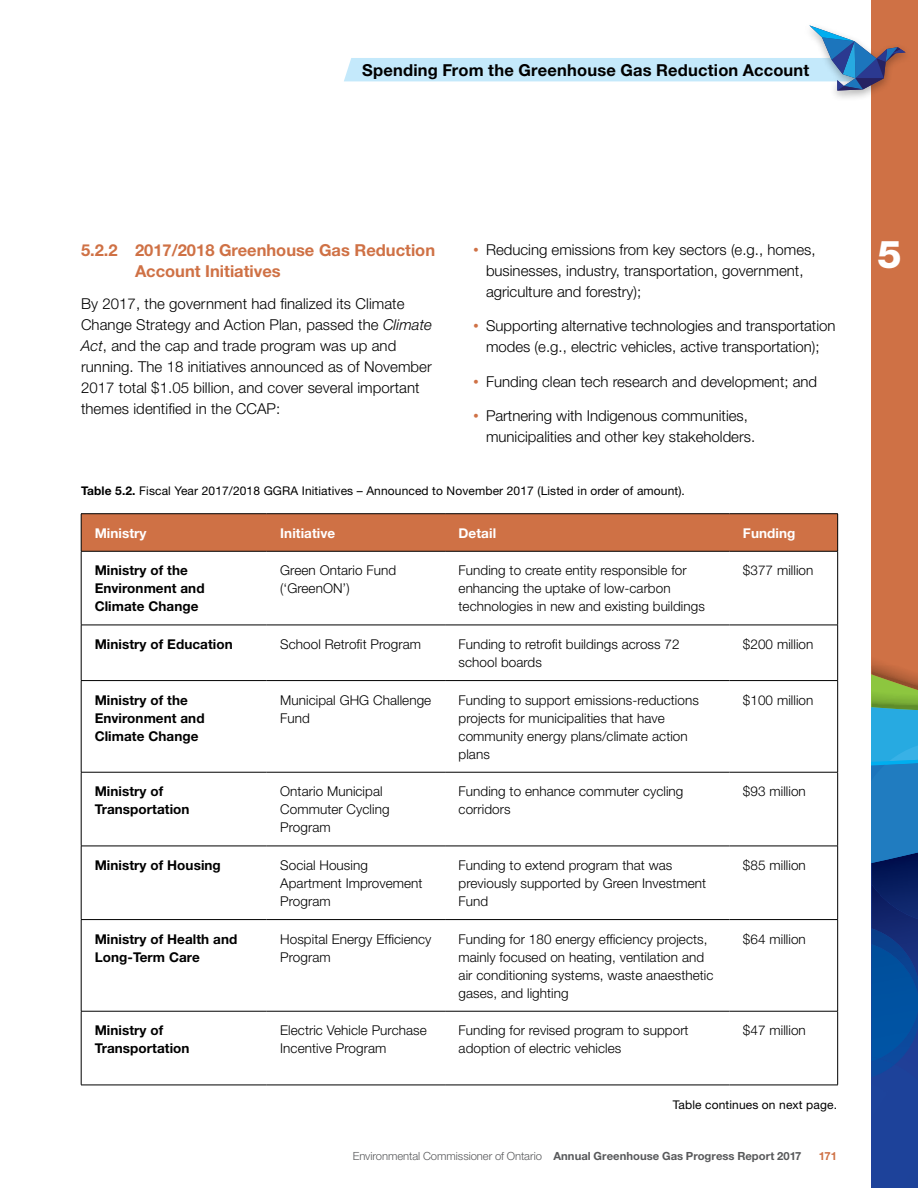
<style>
.page{position:relative;width:918px;height:1188px;background:#fff}
.page>*{position:absolute;margin:0;border:0;box-sizing:border-box;transform-origin:0 0}
.t1{font:800 38.4px "Helvetica Neue";color:#fff}
.t2{font:700 16.5px/21px "Helvetica Neue";color:#cf7145}
.t3{font:700 16.5px "Helvetica Neue";letter-spacing:.01em;color:#000}
.t4{font:300 15px/21px "Helvetica Neue";color:#000}
.t5{font:300 13.5px/18px "Helvetica Neue";letter-spacing:.005em;color:#000}
.t6{font:700 13.5px/18px "Helvetica Neue";letter-spacing:.005em;color:#000}
.t7{font:700 13.5px "Helvetica Neue";letter-spacing:.005em;color:#fff}
.t8{font:12px "Helvetica Neue";letter-spacing:.01em;color:#000}
.t9{font:700 11.25px "Helvetica Neue";letter-spacing:.005em;color:#58595b}
.t10{font:700 11.25px "Helvetica Neue";color:#cf7145}
.s1{font-style:italic}
.s2{font-family:"Gotham HTF";font-weight:400;color:#cf7145}
.s3{font-weight:700}
.s4{font-weight:300}
</style>
<div class="page">
<div style="left:82px;top:514px;width:755px;height:37px;background:#cf7145"></div>
<hr style="left:81px;top:513px;width:186px;height:1px;background:#000">
<hr style="left:81px;top:514px;width:1px;height:37px;background:#000">
<hr style="left:267px;top:513px;width:178px;height:1px;background:#000">
<hr style="left:445px;top:513px;width:284px;height:1px;background:#000">
<hr style="left:729px;top:513px;width:109px;height:1px;background:#000">
<hr style="left:837px;top:514px;width:1px;height:37px;background:#000">
<hr style="left:81px;top:551px;width:186px;height:1px;background:#000">
<hr style="left:81px;top:551px;width:1px;height:74px;background:#000">
<hr style="left:267px;top:551px;width:178px;height:1px;background:#000">
<hr style="left:445px;top:551px;width:284px;height:1px;background:#000">
<hr style="left:729px;top:551px;width:109px;height:1px;background:#000">
<hr style="left:837px;top:551px;width:1px;height:74px;background:#000">
<hr style="left:81px;top:625px;width:186px;height:1px;background:#000">
<hr style="left:81px;top:625px;width:1px;height:55px;background:#000">
<hr style="left:267px;top:625px;width:178px;height:1px;background:#000">
<hr style="left:445px;top:625px;width:284px;height:1px;background:#000">
<hr style="left:729px;top:625px;width:109px;height:1px;background:#000">
<hr style="left:837px;top:625px;width:1px;height:55px;background:#000">
<hr style="left:81px;top:680px;width:186px;height:1px;background:#000">
<hr style="left:81px;top:681px;width:1px;height:91px;background:#000">
<hr style="left:267px;top:680px;width:178px;height:1px;background:#000">
<hr style="left:445px;top:680px;width:284px;height:1px;background:#000">
<hr style="left:729px;top:680px;width:109px;height:1px;background:#000">
<hr style="left:837px;top:681px;width:1px;height:91px;background:#000">
<hr style="left:81px;top:772px;width:186px;height:1px;background:#000">
<hr style="left:81px;top:772px;width:1px;height:74px;background:#000">
<hr style="left:267px;top:772px;width:178px;height:1px;background:#000">
<hr style="left:445px;top:772px;width:284px;height:1px;background:#000">
<hr style="left:729px;top:772px;width:109px;height:1px;background:#000">
<hr style="left:837px;top:772px;width:1px;height:74px;background:#000">
<hr style="left:81px;top:846px;width:186px;height:1px;background:#000">
<hr style="left:81px;top:846px;width:1px;height:73px;background:#000">
<hr style="left:267px;top:846px;width:178px;height:1px;background:#000">
<hr style="left:445px;top:846px;width:284px;height:1px;background:#000">
<hr style="left:729px;top:846px;width:109px;height:1px;background:#000">
<hr style="left:837px;top:846px;width:1px;height:73px;background:#000">
<hr style="left:81px;top:919px;width:186px;height:1px;background:#000">
<hr style="left:81px;top:920px;width:1px;height:91px;background:#000">
<hr style="left:267px;top:919px;width:178px;height:1px;background:#000">
<hr style="left:445px;top:919px;width:284px;height:1px;background:#000">
<hr style="left:729px;top:919px;width:109px;height:1px;background:#000">
<hr style="left:837px;top:920px;width:1px;height:91px;background:#000">
<hr style="left:81px;top:1011px;width:186px;height:1px;background:#000">
<hr style="left:81px;top:1011px;width:1px;height:74px;background:#000">
<hr style="left:267px;top:1011px;width:178px;height:1px;background:#000">
<hr style="left:445px;top:1011px;width:284px;height:1px;background:#000">
<hr style="left:729px;top:1011px;width:109px;height:1px;background:#000">
<hr style="left:837px;top:1011px;width:1px;height:74px;background:#000">
<hr style="left:81px;top:1085px;width:186px;height:1px;background:#000">
<hr style="left:267px;top:1085px;width:178px;height:1px;background:#000">
<hr style="left:445px;top:1085px;width:284px;height:1px;background:#000">
<hr style="left:729px;top:1085px;width:109px;height:1px;background:#000">
<div style="left:872px;top:0;width:46px;height:1188px;background:#cf7145"></div>
<svg style="left:872px;top:661px;width:46px;height:527px;background:#215b97"></svg>
<div style="left:803px;top:22px;width:109px;height:80px;background:#000;opacity:.3"></div>
<svg style="left:344px;top:25px;width:562px;height:66px"></svg>
<p class="t3" style="left:362px;top:59px;width:449px">Spending From the Greenhouse Gas Reduction Account</p>
<p class="t2" style="left:135px;top:239px;width:302px;text-indent:-54px">5.2.2 2017/2018 Greenhouse Gas Reduction<br>Account Initiatives</p>
<p class="t4" style="left:81px;top:293px;width:353px">By 2017, the government had finalized its Climate Change Strategy and Action Plan, passed the <span class="s1">Climate Act</span>, and the cap and trade program was up and running. The 18 initiatives announced as of November 2017 total $1.05 billion, and cover several important themes identified in the CCAP:</p>
<p class="t4" style="left:486px;top:239px;width:331px;text-indent:-14px"><span class="s2">•</span> Reducing emissions from key sectors (e.g., homes, businesses, industry, transportation, government, agriculture and forestry);</p>
<p class="t4" style="left:472px;top:315px;width:365px;text-align:center"><span class="s2">•</span> Supporting alternative technologies and transportation modes (e.g., electric vehicles, active transportation);</p>
<p class="t4" style="left:472px;top:371px;width:346px"><span class="s2">•</span> Funding clean tech research and development; and</p>
<p class="t4" style="left:486px;top:405px;width:271px;text-indent:-14px"><span class="s2">•</span> Partnering with Indigenous communities, municipalities and other key stakeholders.</p>
<p class="t8" style="left:81px;top:484px;width:605px"><span class="s3">Table 5.2.</span> Fiscal Year 2017/2018 GGRA Initiatives – Announced to November 2017 (Listed in order of amount).</p>
<p class="t7" style="left:95px;top:525px;width:53px">Ministry</p>
<p class="t7" style="left:280px;top:525px;width:57px">Initiative</p>
<p class="t7" style="left:459px;top:525px;width:39px">Detail</p>
<p class="t7" style="left:743px;top:525px;width:54px">Funding</p>
<p class="t6" style="left:95px;top:561px;width:111px">Ministry of the<br>Environment and<br>Climate Change</p>
<p class="t5" style="left:280px;top:561px;width:117px">Green Ontario Fund (‘GreenON’)</p>
<p class="t5" style="left:459px;top:561px;width:248px">Funding to create entity responsible for enhancing the uptake of low-carbon technologies in new and existing buildings</p>
<p class="t5" style="left:743px;top:561px;width:72px">$377 million</p>
<p class="t6" style="left:95px;top:635px;width:140px">Ministry of Education</p>
<p class="t5" style="left:280px;top:635px;width:142px">School Retrofit Program</p>
<p class="t5" style="left:459px;top:635px;width:223px">Funding to retrofit buildings across 72 school boards</p>
<p class="t5" style="left:743px;top:635px;width:72px">$200 million</p>
<p class="t6" style="left:95px;top:690px;width:111px">Ministry of the<br>Environment and<br>Climate Change</p>
<p class="t5" style="left:280px;top:691px;width:153px">Municipal GHG Challenge<br>Fund</p>
<p class="t5" style="left:459px;top:691px;width:242px">Funding to support emissions-reductions projects for municipalities that have community energy plans/climate action plans</p>
<p class="t5" style="left:743px;top:691px;width:72px">$100 million</p>
<p class="t6" style="left:95px;top:782px;width:96px">Ministry of<br>Transportation</p>
<p class="t5" style="left:280px;top:782px;width:111px">Ontario Municipal<br>Commuter Cycling<br>Program</p>
<p class="t5" style="left:459px;top:782px;width:226px">Funding to enhance commuter cycling corridors</p>
<p class="t5" style="left:743px;top:782px;width:64px">$93 million</p>
<p class="t6" style="left:95px;top:856px;width:128px">Ministry of Housing</p>
<p class="t5" style="left:280px;top:856px;width:144px">Social Housing<br>Apartment Improvement<br>Program</p>
<p class="t5" style="left:459px;top:856px;width:249px">Funding to extend program that was previously supported by Green Investment<br>Fund</p>
<p class="t5" style="left:743px;top:856px;width:64px">$85 million</p>
<p class="t6" style="left:95px;top:929px;width:144px">Ministry of Health and<br>Long-Term Care</p>
<p class="t5" style="left:280px;top:930px;width:153px">Hospital Energy Efficiency<br>Program</p>
<p class="t5" style="left:459px;top:930px;width:256px">Funding for 180 energy efficiency projects, mainly focused on heating, ventilation and air conditioning systems, waste anaesthetic gases, and lighting</p>
<p class="t5" style="left:743px;top:930px;width:64px">$64 million</p>
<p class="t6" style="left:95px;top:1021px;width:96px">Ministry of<br>Transportation</p>
<p class="t5" style="left:280px;top:1021px;width:148px">Electric Vehicle Purchase<br>Incentive Program</p>
<p class="t5" style="left:459px;top:1021px;width:232px">Funding for revised program to support adoption of electric vehicles</p>
<p class="t5" style="left:743px;top:1021px;width:64px">$47 million</p>
<p class="t8" style="left:673px;top:1097px;width:166px">Table continues on next page.</p>
<p class="t9" style="left:353px;top:1149px;width:450px"><span class="s4">Environmental Commissioner of Ontario</span> Annual Greenhouse Gas Progress Report 2017</p>
<p class="t10" style="left:819px;top:1149px;width:20px">171</p>
<h1 class="t1" style="left:878px;top:232px;width:26px">5</h1>
</div>
